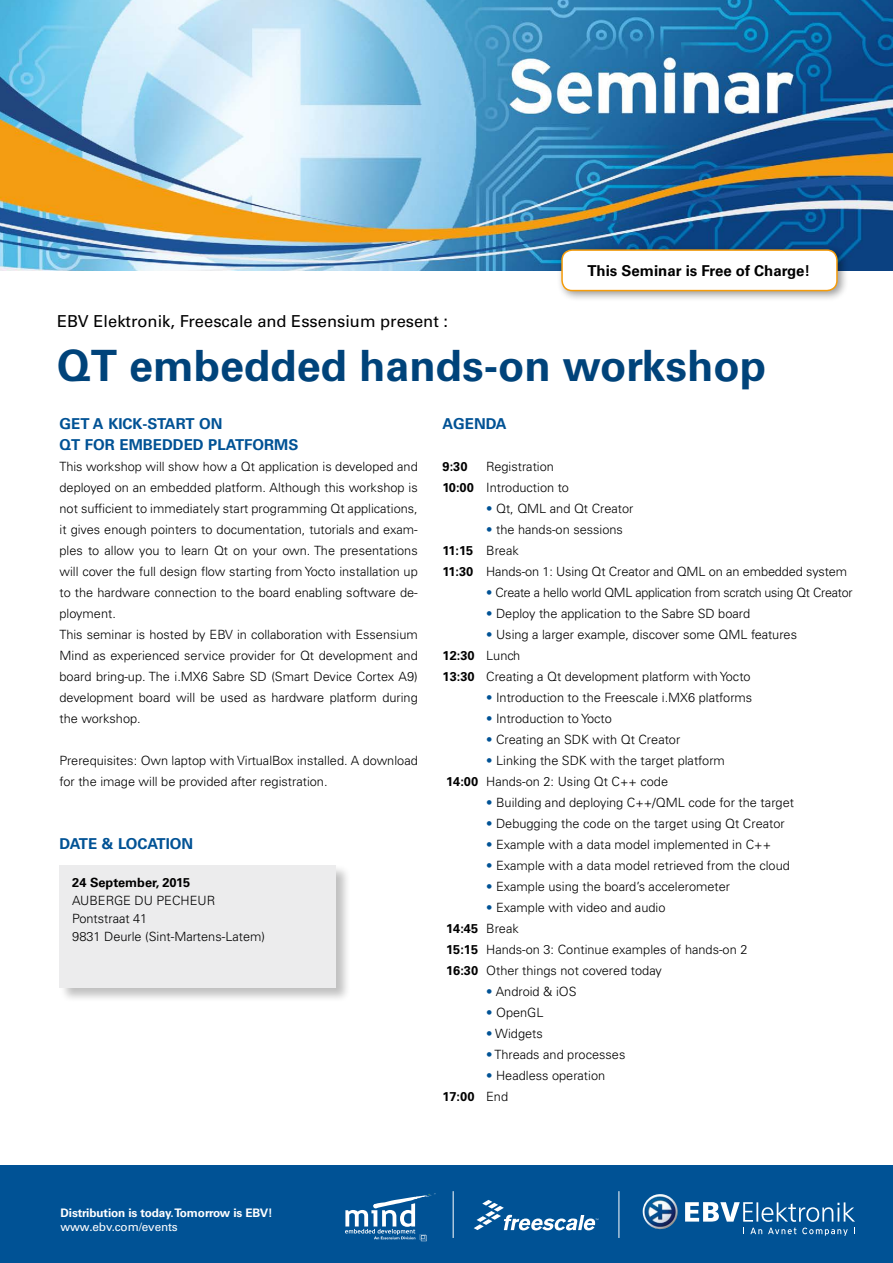
<style>
.page{position:relative;width:893px;height:1263px;background:#fff}
.page>*{position:absolute;margin:0;border:0;box-sizing:border-box;transform-origin:0 0}
.t1{font:700 43.2px "Univers LT Std";color:#00437a}
.t2{font:16.5px "Univers LT Std";color:#000}
.t3{font:700 15px "Univers LT Std";color:#005295}
.t4{font:700 15px "Univers LT Std";color:#000}
.t5{font:300 12.75px/21px "Univers LT Std";color:#000}
.t6{font:300 12.75px "Univers LT Std";letter-spacing:-.02em;color:#000}
.t7{font:700 12.75px "Univers LT Std";color:#000}
.t8{font:700 11.7px "Univers LT Std";letter-spacing:-.01em;color:#fff}
.t9{font:11.7px "Univers LT Std";letter-spacing:-.01em;color:#fff}
.s1{font-weight:700}
.s2{color:#005295}
</style>
<div class="page">
<img style="left:0;top:0;width:893px;height:270px">
<div style="left:59px;top:864px;width:293px;height:139px;background:#000;opacity:.25"></div>
<div style="left:60px;top:865px;width:276px;height:122px;background:#ececed"></div>
<div style="left:556px;top:244px;width:293px;height:59px;background:#000;opacity:.4"></div>
<div style="left:562px;top:250px;width:275px;height:41px;background:#fff;border-radius:10px"></div>
<div style="left:561px;top:249px;width:277px;height:42px;border:2px solid #f59c0a;border-radius:10px"></div>
<div style="left:0;top:1166px;width:893px;height:97px;background:#005295"></div>
<img style="left:643px;top:1194px;width:35px;height:35px">
<svg style="left:685px;top:1202px;width:170px;height:34px"></svg>
<svg style="left:474px;top:1200px;width:124px;height:30px"></svg>
<svg style="left:345px;top:1194px;width:91px;height:47px"></svg>
<hr style="left:618px;top:1191px;width:1px;height:47px;background:#fff">
<hr style="left:453px;top:1191px;width:1px;height:47px;background:#fff">
<p class="t4" style="left:587px;top:262px;width:224px">This Seminar is Free of Charge!</p>
<p class="t2" style="left:57px;top:311px;width:392px">EBV Elektronik, Freescale and Essensium present :</p>
<h1 class="t1" style="left:57px;top:340px;width:711px">QT embedded hands-on workshop</h1>
<p class="t3" style="left:60px;top:415px;width:165px">GET A KICK-START ON</p>
<p class="t3" style="left:443px;top:415px;width:66px">AGENDA</p>
<p class="t3" style="left:60px;top:436px;width:240px">QT FOR EMBEDDED PLATFORMS</p>
<p class="t5" style="left:60px;top:456px;width:360px">This workshop will show how a Qt application is developed and deployed on an embedded platform. Although this workshop is not sufficient to immediately start programming Qt applications, it gives enough pointers to documentation, tutorials and exam&shy;ples to allow you to learn Qt on your own. The presentations will cover the full design flow starting from Yocto installation up to the hardware connection to the board enabling software de&shy;ployment.<br>This seminar is hosted by EBV in collaboration with Essensium Mind as experienced service provider for Qt development and board bring-up. The i.MX6 Sabre SD (Smart Device Cortex A9) development board will be used as hardware platform during the workshop.</p>
<p class="t5" style="left:60px;top:750px;width:360px">Prerequisites: Own laptop with VirtualBox installed. A download for the image will be provided after registration.</p>
<p class="t5" style="left:443px;top:456px;width:128px;text-indent:44px">Registration<br><span class="s1">10:00</span> Introduction to</p>
<p class="t5" style="left:486px;top:498px;width:149px"><span class="s2">•</span> Qt, QML and Qt Creator</p>
<p class="t5" style="left:443px;top:519px;width:406px;text-indent:44px"><span class="s2">•</span> the hands-on sessions<br><span class="s1">11:15</span> Break<br><span class="s1">11:30</span> Hands-on 1: Using Qt Creator and QML on an embedded system</p>
<p class="t6" style="left:486px;top:585px;width:368px"><span class="s2">•</span> Create a hello world QML application from scratch using Qt Creator</p>
<p class="t5" style="left:486px;top:603px;width:266px"><span class="s2">•</span> Deploy the application to the Sabre SD board</p>
<p class="t5" style="left:443px;top:624px;width:356px;text-indent:44px"><span class="s2">•</span> Using a larger example, discover some QML features<br><span class="s1">12:30</span> Lunch<br><span class="s1">13:30</span> Creating a Qt development platform with Yocto</p>
<p class="t5" style="left:486px;top:687px;width:268px"><span class="s2">•</span> Introduction to the Freescale i.MX6 platforms</p>
<p class="t5" style="left:486px;top:708px;width:127px"><span class="s2">•</span> Introduction to Yocto</p>
<p class="t5" style="left:486px;top:729px;width:196px"><span class="s2">•</span> Creating an SDK with Qt Creator</p>
<p class="t5" style="left:446px;top:750px;width:280px;text-indent:40px"><span class="s2">•</span> Linking the SDK with the target platform<br><span class="s1">14:00</span> Hands-on 2: Using Qt C++ code</p>
<p class="t5" style="left:486px;top:792px;width:309px"><span class="s2">•</span> Building and deploying C++/QML code for the target</p>
<p class="t5" style="left:486px;top:813px;width:300px"><span class="s2">•</span> Debugging the code on the target using Qt Creator</p>
<p class="t5" style="left:486px;top:834px;width:286px"><span class="s2">•</span> Example with a data model implemented in C++</p>
<p class="t5" style="left:486px;top:855px;width:305px"><span class="s2">•</span> Example with a data model retrieved from the cloud</p>
<p class="t5" style="left:486px;top:876px;width:245px"><span class="s2">•</span> Example using the board’s accelerometer</p>
<p class="t5" style="left:446px;top:897px;width:303px;text-indent:40px"><span class="s2">•</span> Example with video and audio<br><span class="s1">14:45</span> Break<br><span class="s1">15:15</span> Hands-on 3: Continue examples of hands-on 2<br><span class="s1">16:30</span> Other things not covered today</p>
<p class="t5" style="left:486px;top:981px;width:92px"><span class="s2">•</span> Android &amp; iOS</p>
<p class="t5" style="left:486px;top:1002px;width:59px"><span class="s2">•</span> OpenGL</p>
<p class="t5" style="left:486px;top:1023px;width:58px"><span class="s2">•</span> Widgets</p>
<p class="t5" style="left:486px;top:1044px;width:141px"><span class="s2">•</span> Threads and processes</p>
<p class="t5" style="left:443px;top:1065px;width:164px;text-indent:44px"><span class="s2">•</span> Headless operation<br><span class="s1">17:00</span> End</p>
<p class="t7" style="left:443px;top:459px;width:26px">9:30</p>
<p class="t3" style="left:60px;top:835px;width:135px">DATE &amp; LOCATION</p>
<p class="t7" style="left:72px;top:875px;width:119px">24 September, 2015</p>
<p class="t5" style="left:72px;top:891px;width:194px;line-height:18px">AUBERGE DU PECHEUR<br>Pontstraat 41<br>9831 Deurle (Sint-Martens-Latem)</p>
<p class="t8" style="left:61px;top:1206px;width:214px">Distribution is today. Tomorrow is EBV!</p>
<p class="t9" style="left:61px;top:1220px;width:119px">www.ebv.com/events</p>
</div>
